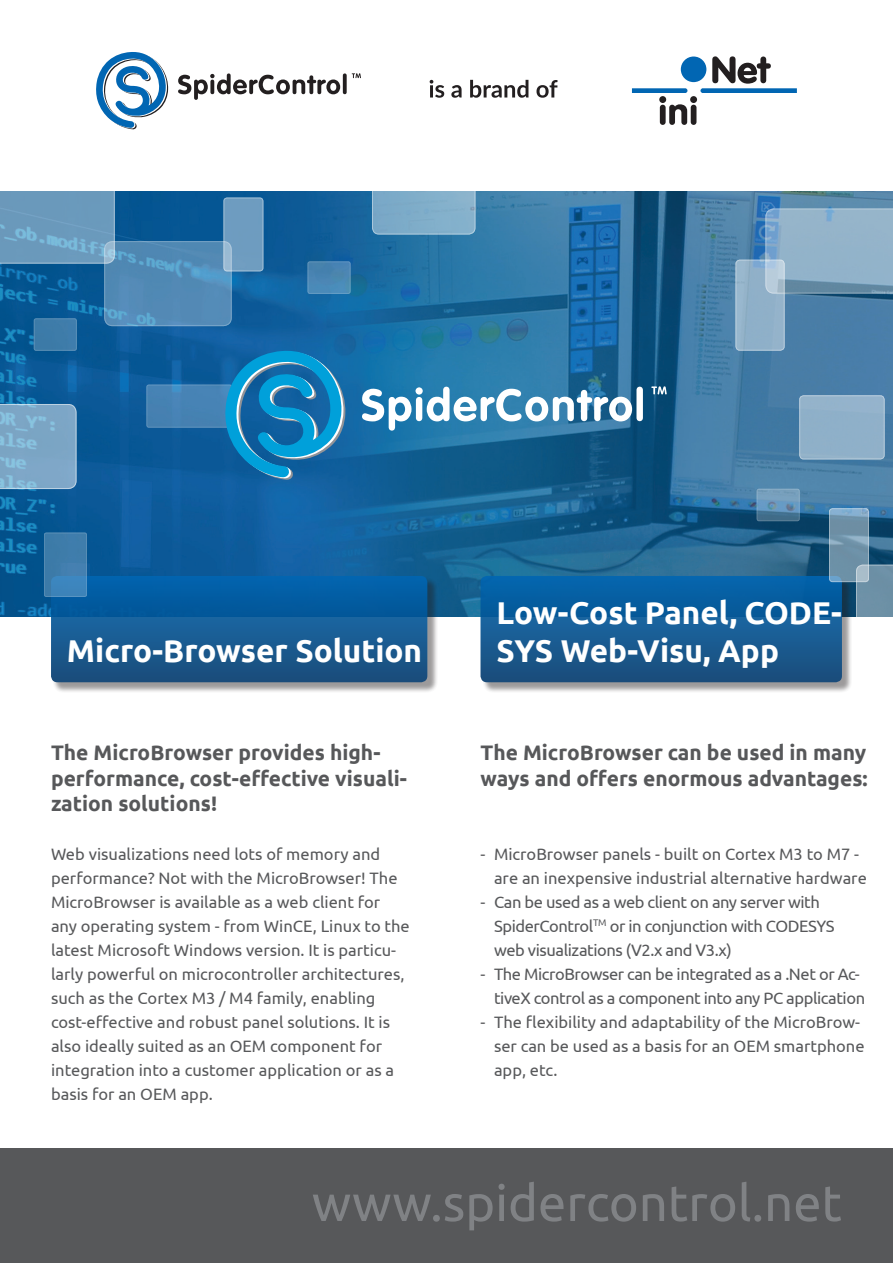
<style>
.page{position:relative;width:893px;height:1263px;background:#fff}
.page>*{position:absolute;margin:0;border:0;box-sizing:border-box;transform-origin:0 0}
.t1{font:50.7px "Ubuntu";color:#808285}
.t2{font:700 31.5px/37.8px "Ubuntu";color:#fff}
.t3{font:700 21px/25.2px "Ubuntu";color:#57585a}
.t4{font:16.5px/24px "Ubuntu";color:#57585a}
.t5{font:16.5px/24px "Ubuntu";letter-spacing:-.025em;color:#57585a}
</style>
<div class="page">
<img style="left:0;top:191px;width:893px;height:426px">
<div style="left:0;top:1148px;width:893px;height:115px;background:#57585a"></div>
<div style="left:52px;top:577px;width:386px;height:116px;background:#231f20;opacity:.5"></div>
<div style="left:51px;top:576px;width:376px;height:106px;background:linear-gradient(to bottom,#0063ae,#22527e);border-radius:6px"></div>
<div style="left:482px;top:577px;width:370px;height:116px;background:#231f20;opacity:.5"></div>
<div style="left:480px;top:576px;width:362px;height:106px;background:linear-gradient(to bottom,#0365ad,#21517e);border-radius:6px"></div>
<svg style="left:765px;top:209px;width:128px;height:85px;background:#8badc5"></svg>
<svg style="left:0;top:191px;width:115px;height:73px;background:#6c9cbe"></svg>
<svg style="left:0;top:404px;width:77px;height:85px;background:#7faac9"></svg>
<svg style="left:104px;top:241px;width:128px;height:85px;background:#548db8"></svg>
<div style="left:104px;top:241px;width:128px;height:85px;border:1px solid #fff;border-radius:8px"></div>
<div style="left:856px;top:565px;width:37px;height:52px;background:#6d91a6"></div>
<svg style="left:372px;top:166px;width:103px;height:68px;fill:#84b1cc"></svg>
<div style="left:372px;top:166px;width:103px;height:68px;border:1px solid #fff;border-radius:6px"></div>
<svg style="left:736px;top:260px;width:48px;height:90px;background:#95b4cb"></svg>
<div style="left:736px;top:260px;width:48px;height:90px;border:1px solid #fff;border-radius:4px"></div>
<div style="left:224px;top:198px;width:39px;height:73px;background:#6e9cc0;border-radius:3px"></div>
<div style="left:224px;top:198px;width:39px;height:73px;border:1px solid #fff;border-radius:3px"></div>
<svg style="left:829px;top:508px;width:40px;height:74px;background:#7598ae"></svg>
<div style="left:829px;top:508px;width:40px;height:74px;border:1px solid #fff;border-radius:3px"></div>
<div style="left:799px;top:395px;width:85px;height:64px;background:#8fb0c9;border-radius:4px"></div>
<div style="left:799px;top:395px;width:85px;height:64px;border:1px solid #fff;border-radius:4px"></div>
<svg style="left:757px;top:489px;width:42px;height:32px"></svg>
<div style="left:757px;top:489px;width:42px;height:32px;border:1px solid #fff;border-radius:2px"></div>
<div style="left:308px;top:262px;width:42px;height:32px;background:#4a86b4;border-radius:2px"></div>
<div style="left:308px;top:262px;width:42px;height:32px;border:1px solid #fff;border-radius:2px"></div>
<div style="left:34px;top:319px;width:43px;height:31px;background:#3e7ca9;border-radius:2px"></div>
<div style="left:34px;top:319px;width:43px;height:31px;border:1px solid #fff;border-radius:2px"></div>
<div style="left:147px;top:385px;width:85px;height:42px;background:#4783b4;border-radius:2px"></div>
<div style="left:147px;top:385px;width:85px;height:42px;border:1px solid #fff;border-radius:2px"></div>
<svg style="left:44px;top:533px;width:43px;height:64px;background:#3e7eaf"></svg>
<div style="left:44px;top:533px;width:43px;height:64px;border:1px solid #fff;border-radius:2px"></div>
<svg style="left:362px;top:387px;width:281px;height:44px"></svg>
<svg style="left:225px;top:351px;width:121px;height:129px;background:#1a80b8"></svg>
<svg style="left:651px;top:386px;width:16px;height:8px"></svg>
<svg style="left:96px;top:52px;width:72px;height:78px"></svg>
<svg style="left:178px;top:73px;width:183px;height:27px"></svg>
<svg style="left:632px;top:56px;width:165px;height:69px"></svg>
<svg style="left:430px;top:80px;width:14px;height:18px"></svg>
<svg style="left:451px;top:85px;width:11px;height:13px"></svg>
<svg style="left:470px;top:80px;width:58px;height:18px"></svg>
<svg style="left:536px;top:80px;width:22px;height:18px"></svg>
<h2 class="t2" style="left:67px;top:632px;width:357px">Micro-Browser Solution</h2>
<p class="t3" style="left:51px;top:740px;width:357px">The MicroBrowser provides high&shy;performance, cost-effective visuali&shy;zation solutions!</p>
<p class="t4" style="left:51px;top:842px;width:360px">Web visualizations need lots of memory and performance? Not with the MicroBrowser! The MicroBrowser is available as a web client for any operating system - from WinCE, Linux to the latest Microsoft Windows version. It is particu&shy;larly powerful on microcontroller architectures, such as the Cortex M3 / M4 family, enabling cost-effective and robust panel solutions. It is also ideally suited as an OEM component for integration into a customer application or as a basis for an OEM app.</p>
<h2 class="t2" style="left:496px;top:593px;width:347px">Low-Cost Panel, CODE-<br>SYS Web-Visu, App</h2>
<p class="t3" style="left:480px;top:740px;width:389px">The MicroBrowser can be used in many ways and offers enormous advantages:</p>
<p class="t4" style="left:494px;top:841px;width:374px;text-indent:-13px">- MicroBrowser panels - built on Cortex M3 to M7 - are an inexpensive industrial alternative hardware</p>
<p class="t5" style="left:494px;top:889px;width:342px;text-indent:-13px">- Can be used as a web client on any server with<br>SpiderControl<sup>TM</sup> or in conjunction with CODESYS web visualizations (V2.x and V3.x)</p>
<p class="t5" style="left:494px;top:961px;width:373px;text-indent:-13px">- The MicroBrowser can be integrated as a .Net or Ac&shy;tiveX control as a component into any PC application</p>
<p class="t4" style="left:494px;top:1009px;width:372px;text-indent:-13px">- The flexibility and adaptability of the MicroBrow&shy;ser can be used as a basis for an OEM smartphone app, etc.</p>
<h1 class="t1" style="left:312px;top:1172px;width:532px">www.spidercontrol.net</h1>
</div>
